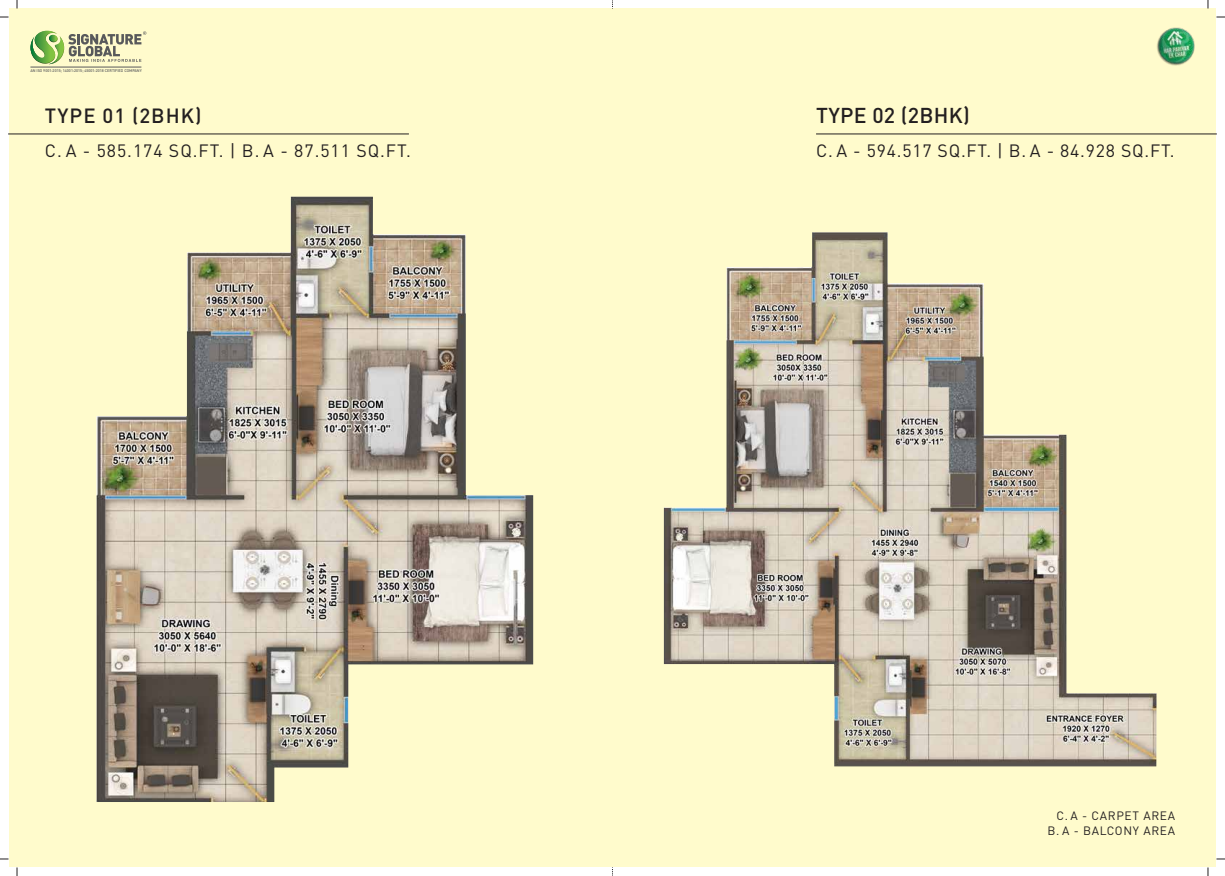
<style>
.page{position:relative;width:1225px;height:876px;background:#fff}
.page>*{position:absolute;margin:0;border:0;box-sizing:border-box;transform-origin:0 0}
.t1{font:500 21.3px "DIN Pro";letter-spacing:.01em;color:#231f20}
.t2{font:500 20.3px "DIN Pro";letter-spacing:.05em;color:#231f20}
.t3{font:17.7px "DIN Pro";letter-spacing:.05em;color:#231f20}
.t4{font:12px/14.4px "DIN Pro";letter-spacing:.055em;color:#231f20;text-align:right}
.t5{font:500 3.9px "DIN Pro";color:#58595b}
</style>
<div class="page">
<div style="left:9px;top:9px;width:603px;height:858px;background:#fffbcc"></div>
<div style="left:612px;top:9px;width:604px;height:858px;background:#fffbcc"></div>
<hr style="left:8px;top:134px;width:401px;height:1px;background:#231f20">
<hr style="left:816px;top:134px;width:400px;height:1px;background:#231f20">
<img style="left:1157px;top:27px;width:38px;height:39px">
<img style="left:96px;top:197px;width:437px;height:605px">
<img style="left:664px;top:232px;width:492px;height:534px">
<hr style="left:30px;top:67px;width:111px;height:1px;background:#58595b">
<svg style="left:30px;top:31px;width:116px;height:33px"></svg>
<p class="t5" style="left:30px;top:67px;width:113px">AN ISO 9001:2015; 14001:2015; 45001:2018 CERTIFIED COMPANY</p>
<p class="t2" style="left:45px;top:99px;width:158px">TYPE 01 (2BHK)</p>
<p class="t3" style="left:45px;top:137px;width:367px">C. A - 585.174 SQ.FT. | B. A - 87.511 SQ.FT.</p>
<p class="t1" style="left:816px;top:98px;width:155px">TYPE 02 (2BHK)</p>
<p class="t3" style="left:816px;top:137px;width:360px">C. A - 594.517 SQ.FT. | B. A - 84.928 SQ.FT.</p>
<p class="t4" style="left:1047px;top:807px;width:129px">C. A - CARPET AREA<br>B. A - BALCONY AREA</p>
</div>
